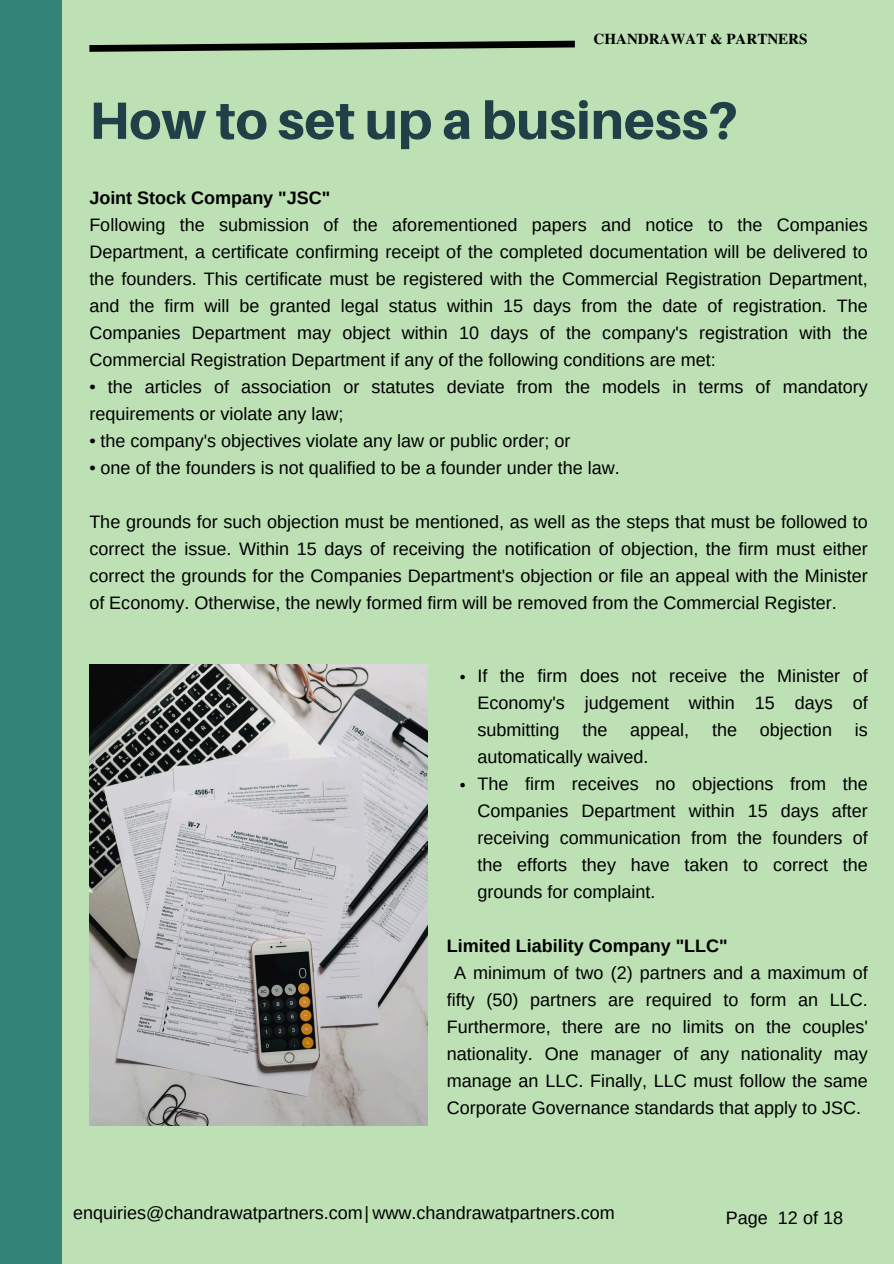
<style>
.page{position:relative;width:894px;height:1264px;background:#fff}
.page>*{position:absolute;margin:0;border:0;box-sizing:border-box;transform-origin:0 0}
.t1{font:800 52.5px "Aileron";color:#204047}
.t2{font:18px/27px "Arimo";color:#000;text-align:justify}
.t3{font:700 18px "Arimo";color:#000}
.t4{font:700 15px "Te X Gyre Termes";color:#000}
.s1{font-weight:700}
</style>
<div class="page">
<div style="left:0;top:0;width:893px;height:1263px;background:#bde1b5"></div>
<svg style="left:89px;top:40px;width:486px;height:12px"></svg>
<div style="left:0;top:0;width:62px;height:1263px;background:#338376"></div>
<img style="left:89px;top:664px;width:338px;height:461px">
<svg style="left:460px;top:674px;width:4px;height:5px"></svg>
<svg style="left:460px;top:782px;width:4px;height:5px"></svg>
<p class="t4" style="left:593px;top:28px;width:215px">CHANDRAWAT &amp; PARTNERS</p>
<p class="t1" style="left:89px;top:88px;width:650px">How to set up a business?</p>
<p class="t2" style="left:89px;top:184px;width:779px;text-align:left"><span class="s1">Joint Stock Company "JSC"<br></span>Following the submission of the aforementioned papers and notice to the Companies Department, a certificate confirming receipt of the completed documentation will be delivered to the founders. This certificate must be registered with the Commercial Registration Department, and the firm will be granted legal status within 15 days from the date of registration. The Companies Department may object within 10 days of the company's registration with the Commercial Registration Department if any of the following conditions are met:</p>
<p class="t2" style="left:89px;top:373px;width:779px">• the articles of association or statutes deviate from the models in terms of mandatory requirements or violate any law;</p>
<p class="t2" style="left:89px;top:427px;width:482px">• the company's objectives violate any law or public order; or</p>
<p class="t2" style="left:89px;top:454px;width:532px">• one of the founders is not qualified to be a founder under the law.</p>
<h2 class="t2" style="left:89px;top:508px;width:779px">The grounds for such objection must be mentioned, as well as the steps that must be followed to correct the issue. Within 15 days of receiving the notification of objection, the firm must either correct the grounds for the Companies Department's objection or file an appeal with the Minister of Economy. Otherwise, the newly formed firm will be removed from the Commercial Register.</h2>
<p class="t2" style="left:477px;top:661px;width:392px">If the firm does not receive the Minister of Economy's judgement within 15 days of submitting</p>
<p class="t2" style="left:582px;top:715px;width:27px">the</p>
<p class="t2" style="left:630px;top:715px;width:61px">appeal,</p>
<p class="t2" style="left:712px;top:715px;width:27px">the</p>
<p class="t2" style="left:759px;top:715px;width:74px">objection</p>
<p class="t2" style="left:854px;top:715px;width:14px">is</p>
<p class="t2" style="left:477px;top:742px;width:172px">automatically waived.</p>
<h2 class="t2" style="left:477px;top:769px;width:392px">The firm receives no objections from the Companies Department within 15 days after receiving communication from the founders of the efforts they have taken to correct the grounds for complaint.</h2>
<p class="t3" style="left:446px;top:935px;width:282px">Limited Liability Company "LLC"</p>
<p class="t2" style="left:454px;top:958px;width:415px">A minimum of two (2) partners and a maximum of</p>
<p class="t2" style="left:446px;top:985px;width:422px">fifty (50) partners are required to form an LLC.</p>
<p class="t2" style="left:446px;top:1012px;width:422px">Furthermore, there are no limits on the couples'</p>
<p class="t2" style="left:446px;top:1039px;width:422px">nationality. One manager of any nationality may</p>
<p class="t2" style="left:446px;top:1066px;width:422px">manage an LLC. Finally, LLC must follow the same</p>
<p class="t2" style="left:446px;top:1093px;width:415px">Corporate Governance standards that apply to JSC.</p>
<h2 class="t2" style="left:73px;top:1199px;width:543px">enquiries@chandrawatpartners.com| www.chandrawatpartners.com</h2>
<h1 class="t2" style="left:725px;top:1204px;width:119px">Page 12 of 18</h1>
</div>
